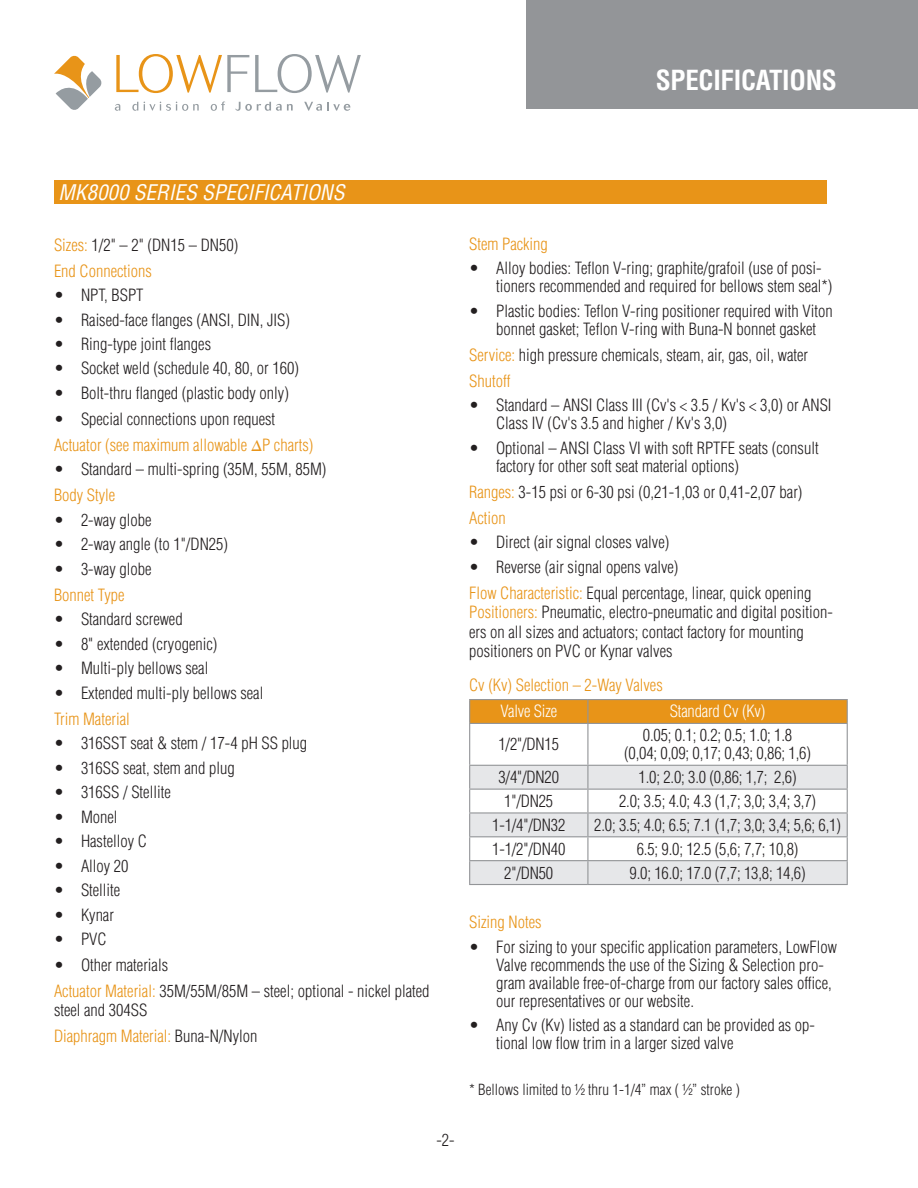
<style>
.page{position:relative;width:918px;height:1188px;background:#fff}
.page>*{position:absolute;margin:0;border:0;box-sizing:border-box;transform-origin:0 0}
.t1{font:700 condensed 27px "Helvetica LT Std";letter-spacing:-.01em;color:#fff}
.t2{font:italic condensed 21px "Helvetica LT Std";color:#fff}
.t3{font:300 condensed 16.5px/18px "Helvetica LT Std";color:#231f20}
.t4{font:300 condensed 16.5px/26px "Helvetica LT Std";color:#e89418}
.t5{font:300 condensed 16.5px "Helvetica LT Std";letter-spacing:-.01em;color:#fff}
.t6{font:300 condensed 15px "Helvetica LT Std";color:#231f20}
.s1{color:#231f20}
.s2{font-family:"Helvetica";font-weight:400;font-stretch:normal}
.s3{color:#e89418}
</style>
<div class="page">
<div style="left:526px;top:0;width:392px;height:109px;background:#939598"></div>
<div style="left:54px;top:180px;width:773px;height:24px;background:#e89418"></div>
<svg style="left:470px;top:766px;width:377px;height:118px;fill:#e6e7e9"></svg>
<hr style="left:469px;top:699px;width:119px;height:1px;background:#939598">
<hr style="left:588px;top:699px;width:260px;height:1px;background:#939598">
<svg style="left:469px;top:700px;width:379px;height:23px;background:#e6941a"></svg>
<hr style="left:469px;top:723px;width:119px;height:1px;background:#939598">
<hr style="left:469px;top:724px;width:1px;height:41px;background:#939598">
<hr style="left:588px;top:723px;width:260px;height:1px;background:#939598">
<hr style="left:587px;top:724px;width:1px;height:41px;background:#939598">
<hr style="left:847px;top:724px;width:1px;height:41px;background:#939598">
<hr style="left:469px;top:765px;width:119px;height:1px;background:#939598">
<hr style="left:588px;top:765px;width:260px;height:1px;background:#939598">
<hr style="left:469px;top:789px;width:119px;height:1px;background:#939598">
<hr style="left:588px;top:789px;width:260px;height:1px;background:#939598">
<hr style="left:469px;top:812px;width:119px;height:2px;background:#939598">
<hr style="left:588px;top:812px;width:260px;height:2px;background:#939598">
<hr style="left:469px;top:836px;width:119px;height:1px;background:#939598">
<hr style="left:588px;top:836px;width:260px;height:1px;background:#939598">
<hr style="left:469px;top:860px;width:119px;height:1px;background:#939598">
<svg style="left:469px;top:766px;width:1px;height:118px"></svg>
<hr style="left:588px;top:860px;width:260px;height:1px;background:#939598">
<svg style="left:587px;top:766px;width:1px;height:118px"></svg>
<svg style="left:847px;top:766px;width:1px;height:118px"></svg>
<hr style="left:469px;top:884px;width:119px;height:1px;background:#939598">
<hr style="left:588px;top:884px;width:260px;height:1px;background:#939598">
<svg style="left:116px;top:54px;width:133px;height:39px"></svg>
<svg style="left:255px;top:54px;width:106px;height:39px"></svg>
<svg style="left:115px;top:104px;width:5px;height:7px"></svg>
<svg style="left:132px;top:102px;width:6px;height:9px"></svg>
<svg style="left:144px;top:102px;width:55px;height:9px"></svg>
<svg style="left:211px;top:101px;width:14px;height:10px"></svg>
<svg style="left:235px;top:102px;width:58px;height:9px"></svg>
<svg style="left:304px;top:102px;width:46px;height:9px"></svg>
<svg style="left:54px;top:55px;width:48px;height:55px"></svg>
<h1 class="t1" style="left:656px;top:63px;width:183px">SPECIFICATIONS</h1>
<p class="t2" style="left:58px;top:179px;width:287px">MK8000 SERIES SPECIFICATIONS</p>
<p class="t4" style="left:54px;top:232px;width:186px">Sizes: <span class="s1">1/2" – 2" (DN15 – DN50)<br></span>End Connections</p>
<p class="t3" style="left:54px;top:286px;width:91px">• NPT, BSPT</p>
<p class="t3" style="left:54px;top:310px;width:237px">• Raised-face flanges (ANSI, DIN, JIS)</p>
<p class="t3" style="left:54px;top:335px;width:159px">• Ring-type joint flanges</p>
<p class="t3" style="left:54px;top:359px;width:247px">• Socket weld (schedule 40, 80, or 160)</p>
<p class="t3" style="left:54px;top:384px;width:236px">• Bolt-thru flanged (plastic body only)</p>
<p class="t4" style="left:54px;top:406px;width:261px"><span class="s1">• Special connections upon request<br></span>Actuator (see maximum allowable <span class="s2">∆</span>P charts)</p>
<p class="t3" style="left:54px;top:460px;width:274px">• Standard – multi-spring (35M, 55M, 85M)</p>
<p class="t4" style="left:54px;top:482px;width:63px">Body Style</p>
<p class="t3" style="left:54px;top:511px;width:99px">• 2-way globe</p>
<p class="t3" style="left:54px;top:535px;width:176px">• 2-way angle (to 1"/DN25)</p>
<p class="t3" style="left:54px;top:560px;width:99px">• 3-way globe</p>
<p class="t4" style="left:54px;top:582px;width:72px">Bonnet Type</p>
<p class="t3" style="left:54px;top:610px;width:130px">• Standard screwed</p>
<p class="t3" style="left:54px;top:635px;width:165px">• 8" extended (cryogenic)</p>
<p class="t3" style="left:54px;top:659px;width:156px">• Multi-ply bellows seal</p>
<p class="t3" style="left:54px;top:684px;width:211px">• Extended multi-ply bellows seal</p>
<p class="t4" style="left:54px;top:706px;width:77px">Trim Material</p>
<p class="t3" style="left:54px;top:734px;width:255px">• 316SST seat &amp; stem / 17-4 pH SS plug</p>
<p class="t3" style="left:54px;top:759px;width:182px">• 316SS seat, stem and plug</p>
<p class="t3" style="left:54px;top:783px;width:118px">• 316SS / Stellite</p>
<p class="t3" style="left:54px;top:808px;width:65px">• Monel</p>
<p class="t3" style="left:54px;top:832px;width:94px">• Hastelloy C</p>
<p class="t3" style="left:54px;top:857px;width:76px">• Alloy 20</p>
<p class="t3" style="left:54px;top:881px;width:68px">• Stellite</p>
<p class="t3" style="left:54px;top:905px;width:61px">• Kynar</p>
<p class="t3" style="left:54px;top:930px;width:54px">• PVC</p>
<p class="t3" style="left:54px;top:952px;width:377px;line-height:26px">• Other materials<br><span class="s3">Actuator Material:</span> 35M/55M/85M – steel; optional - nickel plated</p>
<p class="t3" style="left:54px;top:997px;width:205px;line-height:26px">steel and 304SS<br><span class="s3">Diaphragm Material:</span> Buna-N/Nylon</p>
<p class="t3" style="left:436px;top:1131px;width:20px">-2-</p>
<p class="t4" style="left:469px;top:231px;width:80px">Stem Packing</p>
<p class="t3" style="left:496px;top:259px;width:338px;text-indent:-27px">• Alloy bodies: Teflon V-ring; graphite/grafoil (use of posi&shy;tioners recommended and required for bellows stem seal*)</p>
<p class="t3" style="left:496px;top:302px;width:338px;text-indent:-27px">• Plastic bodies: Teflon V-ring positioner required with Viton bonnet gasket; Teflon V-ring with Buna-N bonnet gasket</p>
<p class="t3" style="left:469px;top:342px;width:341px;line-height:26px"><span class="s3">Service:</span> high pressure chemicals, steam, air, gas, oil, water<br><span class="s3">Shutoff</span></p>
<p class="t3" style="left:496px;top:396px;width:337px;text-indent:-27px">• Standard – ANSI Class III (Cv's &lt; 3.5 / Kv's &lt; 3,0) or ANSI<br>Class IV (Cv's 3.5 and higher / Kv's 3,0)</p>
<p class="t3" style="left:496px;top:439px;width:324px;text-indent:-27px">• Optional – ANSI Class VI with soft RPTFE seats (consult factory for other soft seat material options)</p>
<p class="t3" style="left:469px;top:479px;width:335px;line-height:26px"><span class="s3">Ranges:</span> 3-15 psi or 6-30 psi (0,21-1,03 or 0,41-2,07 bar)<br><span class="s3">Action</span></p>
<p class="t3" style="left:469px;top:533px;width:202px">• Direct (air signal closes valve)</p>
<p class="t3" style="left:469px;top:554px;width:344px;line-height:26px">• Reverse (air signal opens valve)<br><span class="s3">Flow Characteristic:</span> Equal percentage, linear, quick opening</p>
<p class="t3" style="left:469px;top:602px;width:365px;line-height:19.5px"><span class="s3">Positioners:</span> Pneumatic, electro-pneumatic and digital position&shy;ers on all sizes and actuators; contact factory for mounting positioners on PVC or Kynar valves</p>
<p class="t4" style="left:469px;top:672px;width:195px">Cv (Kv) Selection – 2-Way Valves</p>
<p class="t5" style="left:500px;top:701px;width:58px">Valve Size</p>
<p class="t5" style="left:670px;top:701px;width:97px">Standard Cv (Kv)</p>
<p class="t3" style="left:499px;top:735px;width:62px">1/2"/DN15</p>
<p class="t3" style="left:624px;top:726px;width:188px;text-align:center">0.05; 0.1; 0.2; 0.5; 1.0; 1.8<br>(0,04; 0,09; 0,17; 0,43; 0,86; 1,6)</p>
<p class="t3" style="left:499px;top:768px;width:62px">3/4"/DN20</p>
<p class="t3" style="left:639px;top:768px;width:160px">1.0; 2.0; 3.0 (0,86; 1,7; 2,6)</p>
<p class="t3" style="left:504px;top:792px;width:51px">1"/DN25</p>
<p class="t3" style="left:619px;top:792px;width:199px">2.0; 3.5; 4.0; 4.3 (1,7; 3,0; 3,4; 3,7)</p>
<p class="t3" style="left:492px;top:816px;width:75px">1-1/4"/DN32</p>
<p class="t3" style="left:594px;top:816px;width:248px">2.0; 3.5; 4.0; 6.5; 7.1 (1,7; 3,0; 3,4; 5,6; 6,1)</p>
<p class="t3" style="left:492px;top:840px;width:75px">1-1/2"/DN40</p>
<p class="t3" style="left:637px;top:840px;width:163px">6.5; 9.0; 12.5 (5,6; 7,7; 10,8)</p>
<p class="t3" style="left:504px;top:863px;width:51px">2"/DN50</p>
<p class="t3" style="left:630px;top:863px;width:178px">9.0; 16.0; 17.0 (7,7; 13,8; 14,6)</p>
<p class="t4" style="left:469px;top:909px;width:74px">Sizing Notes</p>
<p class="t3" style="left:496px;top:938px;width:342px;text-indent:-27px">• For sizing to your specific application parameters, LowFlow Valve recommends the use of the Sizing &amp; Selection pro&shy;gram available free-of-charge from our factory sales office, our representatives or our website.</p>
<p class="t3" style="left:496px;top:1016px;width:320px;text-indent:-27px">• Any Cv (Kv) listed as a standard can be provided as op&shy;tional low flow trim in a larger sized valve</p>
<p class="t6" style="left:469px;top:1080px;width:272px">* Bellows limited to ½ thru 1-1/4” max ( ½” stroke )</p>
</div>
